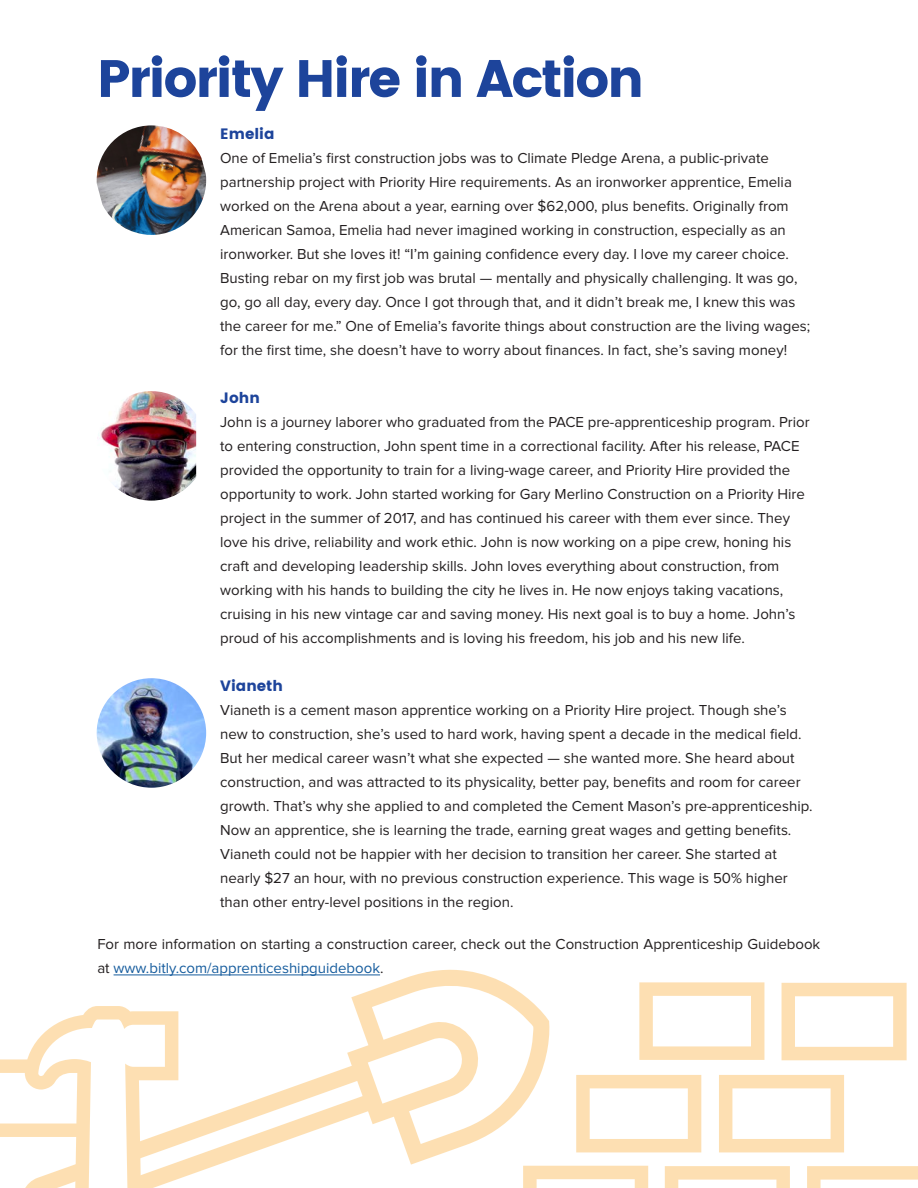
<style>
.page{position:relative;width:918px;height:1188px;background:#fff}
.page>*{position:absolute;margin:0;border:0;box-sizing:border-box;transform-origin:0 0}
.t1{font:52.5px "Poppins";letter-spacing:-.04em;color:#1d449b}
.intro_copy{font:15px/24px "Proxima Nova";color:#231f20}
.t2{font:15px "Poppins";color:#1d449b}
.s1{font-family:"Poppins";color:#1d449b}
.s2{color:#175d9e}
</style>
<div class="page">
<svg style="left:178px;top:1032px;width:169px;height:147px"></svg>
<svg style="left:0;top:1006px;width:178px;height:182px"></svg>
<svg style="left:347px;top:969px;width:571px;height:219px"></svg>
<img style="left:97px;top:125px;width:109px;height:110px">
<img style="left:97px;top:391px;width:99px;height:110px">
<img style="left:97px;top:678px;width:109px;height:110px;border-radius:55px">
<hr style="left:114px;top:975px;width:266px;height:1px;background:#175d9e">
<p class="t1" style="left:97px;top:48px;width:549px">Priority Hire in Action</p>
<p class="intro_copy" style="left:220px;top:123px;width:592px"><span class="s1">Emelia<br></span>One of Emelia’s first construction jobs was to Climate Pledge Arena, a public-private partnership project with Priority Hire requirements. As an ironworker apprentice, Emelia worked on the Arena about a year, earning over $62,000, plus benefits. Originally from American Samoa, Emelia had never imagined working in construction, especially as an ironworker. But she loves it! “I’m gaining confidence every day. I love my career choice.<br>Busting rebar on my first job was brutal — mentally and physically challenging. It was go, go, go all day, every day. Once I got through that, and it didn’t break me, I knew this was the career for me.” One of Emelia’s favorite things about construction are the living wages; for the first time, she doesn’t have to worry about finances. In fact, she’s saving money!</p>
<p class="t2" style="left:220px;top:389px;width:41px">John</p>
<p class="intro_copy" style="left:220px;top:411px;width:591px">John is a journey laborer who graduated from the PACE pre-apprenticeship program. Prior to entering construction, John spent time in a correctional facility. After his release, PACE provided the opportunity to train for a living-wage career, and Priority Hire provided the opportunity to work. John started working for Gary Merlino Construction on a Priority Hire project in the summer of 2017, and has continued his career with them ever since. They love his drive, reliability and work ethic. John is now working on a pipe crew, honing his craft and developing leadership skills. John loves everything about construction, from working with his hands to building the city he lives in. He now enjoys taking vacations, cruising in his new vintage car and saving money. His next goal is to buy a home. John’s proud of his accomplishments and is loving his freedom, his job and his new life.</p>
<p class="intro_copy" style="left:220px;top:675px;width:594px"><span class="s1">Vianeth<br></span>Vianeth is a cement mason apprentice working on a Priority Hire project. Though she’s new to construction, she’s used to hard work, having spent a decade in the medical field.<br>But her medical career wasn’t what she expected — she wanted more. She heard about construction, and was attracted to its physicality, better pay, benefits and room for career growth. That’s why she applied to and completed the Cement Mason’s pre-apprenticeship.<br>Now an apprentice, she is learning the trade, earning great wages and getting benefits.<br>Vianeth could not be happier with her decision to transition her career. She started at nearly $27 an hour, with no previous construction experience. This wage is 50% higher than other entry-level positions in the region.</p>
<p class="intro_copy" style="left:97px;top:933px;width:724px">For more information on starting a construction career, check out the Construction Apprenticeship Guidebook at <span class="s2">www.bitly.com/apprenticeshipguidebook</span>.</p>
</div>
